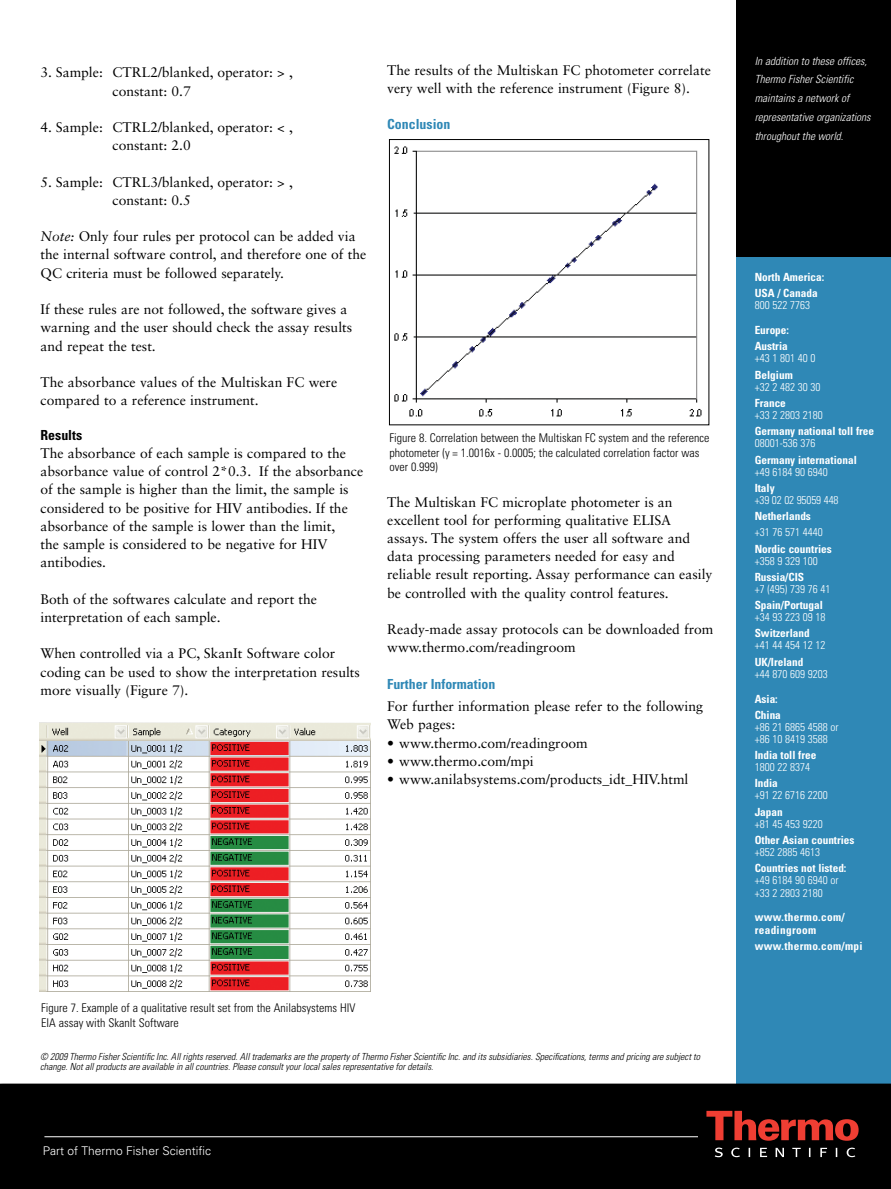
<style>
.page{position:relative;width:891px;height:1189px;background:#fff}
.page>*{position:absolute;margin:0;border:0;box-sizing:border-box;transform-origin:0 0}
.t1{font:13.8px/18.1px "Sabon LT Std";color:#000}
.t2{font:700 condensed 13.8px "Univers LT Std";color:#2f88b6}
.t3{font:700 condensed 13.8px "Univers LT Std";color:#000}
.t4{font:300 condensed 12px/14.4px "Univers LT Std";color:#000}
.t5{font:300 12px "Univers LT Std";color:#fff}
.t6{font:300 condensed 11.25px/12px "Univers LT Std";color:#fff}
.t7{font:700 condensed 11.25px/16.2px "Univers LT Std";color:#fff}
.t8{font:italic 300 condensed 11.25px/18.8px "Univers LT Std";color:#fff}
.t9{font:700 condensed 11.25px/12.3px "Univers LT Std";letter-spacing:.03em;color:#fff}
.t10{font:italic 300 condensed 9.75px/10.1px "Univers LT Std";color:#000}
.s1{font-style:italic}
</style>
<div class="page">
<div style="left:736px;top:153px;width:154px;height:932px;background:#2f88b6"></div>
<div style="left:736px;top:0;width:154px;height:256px;background:#000"></div>
<div style="left:0;top:1083px;width:890px;height:105px;background:#000"></div>
<svg style="left:706px;top:1110px;width:152px;height:30px"></svg>
<svg style="left:714px;top:1147px;width:141px;height:9px"></svg>
<hr style="left:44px;top:1135px;width:654px;height:1px;background:#fff">
<img style="left:40px;top:722px;width:330px;height:269px">
<img style="left:394px;top:146px;width:308px;height:271px">
<div style="left:389px;top:139px;width:320px;height:286px;border:1px solid #000"></div>
<p class="t1" style="left:112px;top:63px;width:182px;text-indent:-72px">3. Sample: CTRL2/blanked, operator: &gt; , constant: 0.7</p>
<p class="t1" style="left:112px;top:118px;width:182px;text-indent:-72px">4. Sample: CTRL2/blanked, operator: &lt; , constant: 2.0</p>
<p class="t1" style="left:112px;top:173px;width:182px;text-indent:-72px">5. Sample: CTRL3/blanked, operator: &gt; , constant: 0.5</p>
<p class="t1" style="left:40px;top:227px;width:327px"><span class="s1">Note:</span> Only four rules per protocol can be added via the internal software control, and therefore one of the<br>QC criteria must be followed separately.</p>
<p class="t1" style="left:40px;top:300px;width:313px">If these rules are not followed, the software gives a warning and the user should check the assay results and repeat the test.</p>
<p class="t1" style="left:40px;top:373px;width:298px">The absorbance values of the Multiskan FC were compared to a reference instrument.</p>
<p class="t3" style="left:40px;top:426px;width:43px">Results</p>
<p class="t1" style="left:40px;top:444px;width:324px">The absorbance of each sample is compared to the absorbance value of control 2*0.3. If the absorbance of the sample is higher than the limit, the sample is considered to be positive for HIV antibodies. If the absorbance of the sample is lower than the limit,<br>the sample is considered to be negative for HIV antibodies.</p>
<p class="t1" style="left:40px;top:589px;width:278px">Both of the softwares calculate and report the interpretation of each sample.</p>
<p class="t1" style="left:40px;top:644px;width:321px">When controlled via a PC, SkanIt Software color coding can be used to show the interpretation results more visually (Figure 7).</p>
<p class="t1" style="left:387px;top:60px;width:325px">The results of the Multiskan FC photometer correlate very well with the reference instrument (Figure 8).</p>
<p class="t2" style="left:387px;top:116px;width:65px">Conclusion</p>
<p class="t4" style="left:389px;top:430px;width:321px">Figure 8. Correlation between the Multiskan FC system and the reference photometer (y = 1.0016x - 0.0005; the calculated correlation factor was over 0.999)</p>
<p class="t1" style="left:387px;top:492px;width:327px">The Multiskan FC microplate photometer is an excellent tool for performing qualitative ELISA assays. The system offers the user all software and data processing parameters needed for easy and reliable result reporting. Assay performance can easily be controlled with the quality control features.</p>
<p class="t1" style="left:387px;top:620px;width:328px">Ready-made assay protocols can be downloaded from www.thermo.com/readingroom</p>
<p class="t2" style="left:387px;top:675px;width:110px">Further Information</p>
<p class="t1" style="left:387px;top:697px;width:317px">For further information please refer to the following<br>Web pages:</p>
<p class="t1" style="left:387px;top:733px;width:202px">• www.thermo.com/readingroom</p>
<p class="t1" style="left:387px;top:751px;width:148px">• www.thermo.com/mpi</p>
<p class="t1" style="left:387px;top:769px;width:303px">• www.anilabsystems.com/products_idt_HIV.html</p>
<p class="t4" style="left:41px;top:1000px;width:316px;line-height:15px">Figure 7. Example of a qualitative result set from the Anilabsystems HIV<br>EIA assay with SkanIt Software</p>
<p class="t10" style="left:40px;top:1051px;width:661px">© 2009 Thermo Fisher Scientific Inc. All rights reserved. All trademarks are the property of Thermo Fisher Scientific Inc. and its subsidiaries. Specifications, terms and pricing are subject to change. Not all products are available in all countries. Please consult your local sales representative for details.</p>
<p class="t5" style="left:43px;top:1143px;width:170px">Part of Thermo Fisher Scientific</p>
<p class="t8" style="left:754px;top:51px;width:117px">In addition to these offices,<br>Thermo Fisher Scientific maintains a network of representative organizations throughout the world.</p>
<p class="t7" style="left:754px;top:269px;width:71px">North America:<br>USA / Canada</p>
<p class="t6" style="left:754px;top:299px;width:57px">800 522 7763</p>
<p class="t7" style="left:754px;top:322px;width:36px">Europe:<br>Austria</p>
<p class="t6" style="left:754px;top:352px;width:62px">+43 1 801 40 0</p>
<p class="t7" style="left:754px;top:366px;width:40px">Belgium</p>
<p class="t6" style="left:754px;top:380px;width:67px">+32 2 482 30 30</p>
<p class="t7" style="left:754px;top:394px;width:33px">France</p>
<p class="t6" style="left:754px;top:409px;width:70px">+33 2 2803 2180</p>
<p class="t7" style="left:754px;top:423px;width:121px">Germany national toll free</p>
<p class="t6" style="left:754px;top:437px;width:62px">08001-536 376</p>
<p class="t7" style="left:754px;top:451px;width:104px">Germany international</p>
<p class="t6" style="left:754px;top:465px;width:75px">+49 6184 90 6940</p>
<p class="t7" style="left:754px;top:479px;width:22px">Italy</p>
<p class="t6" style="left:754px;top:493px;width:85px">+39 02 02 95059 448</p>
<p class="t7" style="left:754px;top:508px;width:58px">Netherlands</p>
<p class="t6" style="left:754px;top:526px;width:70px">+31 76 571 4440</p>
<p class="t7" style="left:754px;top:540px;width:79px">Nordic countries</p>
<p class="t6" style="left:754px;top:554px;width:65px">+358 9 329 100</p>
<p class="t7" style="left:754px;top:568px;width:51px">Russia/CIS</p>
<p class="t6" style="left:754px;top:582px;width:77px">+7 (495) 739 76 41</p>
<p class="t7" style="left:754px;top:597px;width:70px">Spain/Portugal</p>
<p class="t6" style="left:754px;top:611px;width:72px">+34 93 223 09 18</p>
<p class="t7" style="left:754px;top:625px;width:57px">Switzerland</p>
<p class="t6" style="left:754px;top:639px;width:72px">+41 44 454 12 12</p>
<p class="t7" style="left:754px;top:653px;width:50px">UK/Ireland</p>
<p class="t6" style="left:754px;top:667px;width:75px">+44 870 609 9203</p>
<p class="t7" style="left:754px;top:690px;width:28px">Asia:<br>China</p>
<p class="t6" style="left:754px;top:720px;width:86px">+86 21 6865 4588 or +86 10 8419 3588</p>
<p class="t7" style="left:754px;top:746px;width:63px">India toll free</p>
<p class="t6" style="left:754px;top:761px;width:57px">1800 22 8374</p>
<p class="t7" style="left:754px;top:775px;width:25px">India</p>
<p class="t6" style="left:754px;top:789px;width:75px">+91 22 6716 2200</p>
<p class="t7" style="left:754px;top:803px;width:30px">Japan</p>
<p class="t6" style="left:754px;top:817px;width:70px">+81 45 453 9220</p>
<p class="t7" style="left:754px;top:831px;width:101px">Other Asian countries</p>
<p class="t6" style="left:754px;top:845px;width:67px">+852 2885 4613</p>
<p class="t7" style="left:754px;top:859px;width:93px">Countries not listed:</p>
<p class="t6" style="left:754px;top:873px;width:86px">+49 6184 90 6940 or +33 2 2803 2180</p>
<p class="t9" style="left:754px;top:910px;width:91px">www.thermo.com/ readingroom</p>
<p class="t9" style="left:754px;top:939px;width:109px">www.thermo.com/mpi</p>
</div>
